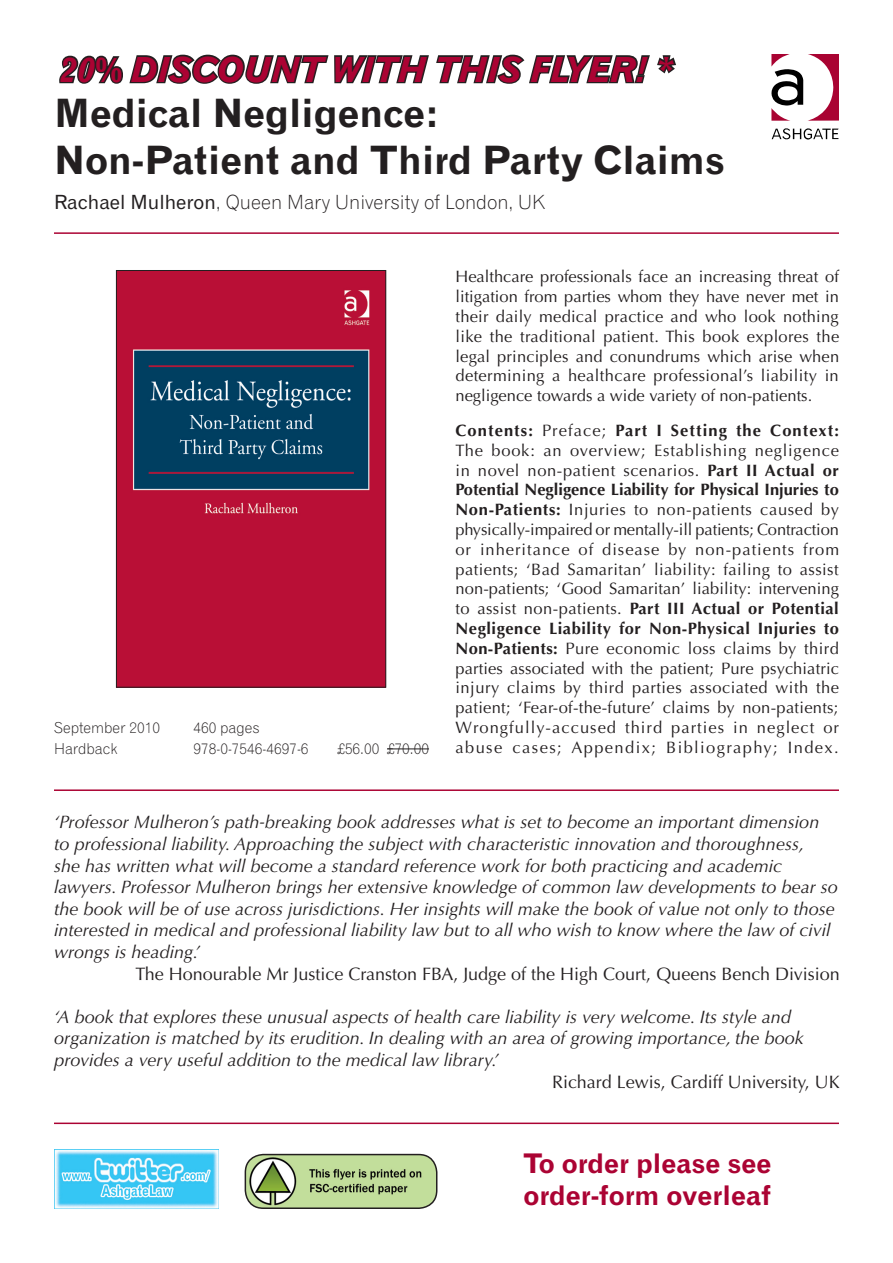
<style>
.page{position:relative;width:893px;height:1263px;background:#fff}
.page>*{position:absolute;margin:0;border:0;box-sizing:border-box;transform-origin:0 0}
.t1{font:39px/46.8px "Gothic 720 BT Bold B";color:#231f20}
.t2{font:34.5px "Gothic 720 BT Bold Italic B";color:#ab0333}
.Body_Text{font:27px/32.4px "Gothic 720 BT Bold B";color:#ab0333}
.Author{font:19.5px "Gothic 720 BT Light B";color:#231f20}
.Reviewer{font:italic 18px/21.6px "Optima";color:#231f20}
.Reviewer-2{font:18px "Optima";color:#231f20}
.Body_Text-2{font:16.5px/19.8px "Optima";letter-spacing:.035em;color:#231f20;text-align:justify}
.Biblio{font:15px "Gothic 720 BT Light B";color:#231f20}
.s1{font-family:"Gothic 720 BT Roman B"}
.s2{font-weight:700}
</style>
<div class="page">
<hr style="left:387px;top:748px;width:42px;height:1px;background:#231f20">
<img style="left:118px;top:272px;width:266px;height:413px">
<div style="left:116px;top:270px;width:270px;height:417px;border:1px solid #231f20"></div>
<svg style="left:59px;top:54px;width:617px;height:30px"></svg>
<img style="left:771px;top:54px;width:68px;height:86px">
<hr style="left:54px;top:232px;width:785px;height:2px;background:#ab0333">
<hr style="left:54px;top:789px;width:785px;height:2px;background:#ab0333">
<img style="left:245px;top:1154px;width:192px;height:54px;border-radius:18px">
<div style="left:245px;top:1154px;width:192px;height:55px;border:2px solid #231f20;border-radius:18px"></div>
<hr style="left:54px;top:1122px;width:785px;height:2px;background:#ab0333">
<img style="left:54px;top:1149px;width:164px;height:60px">
<p class="t2" style="left:61px;top:48px;width:615px">20% DISCOUNT WITH THIS FLYER! *</p>
<p class="t1" style="left:54px;top:89px;width:672px">Medical Negligence:<br>Non-Patient and Third Party Claims</p>
<p class="Author" style="left:54px;top:190px;width:493px"><span class="s1">Rachael Mulheron</span>, Queen Mary University of London, UK</p>
<p class="Biblio" style="left:54px;top:718px;width:107px">September 2010</p>
<p class="Biblio" style="left:194px;top:718px;width:68px">460 pages</p>
<p class="Biblio" style="left:54px;top:739px;width:65px">Hardback</p>
<p class="Biblio" style="left:194px;top:739px;width:117px">978-0-7546-4697-6</p>
<p class="Biblio" style="left:337px;top:739px;width:93px">£56.00 £70.00</p>
<p class="Body_Text-2" style="left:455px;top:267px;width:385px">Healthcare professionals face an increasing threat of litigation from parties whom they have never met in their daily medical practice and who look nothing like the traditional patient. This book explores the legal principles and conundrums which arise when determining a healthcare professional’s liability in negligence towards a wide variety of non-patients.</p>
<p class="Body_Text-2" style="left:455px;top:421px;width:385px"><span class="s2">Contents:</span> Preface; <span class="s2">Part I Setting the Context:<br></span>The book: an overview; Establishing negligence in novel non-patient scenarios. <span class="s2">Part II Actual or Potential Negligence Liability for Physical Injuries to Non-Patients:</span> Injuries to non-patients caused by physically-impaired or mentally-ill patients; Contraction or inheritance of disease by non-patients from patients; ‘Bad Samaritan’ liability: failing to assist non-patients; ‘Good Samaritan’ liability: intervening to assist non-patients. <span class="s2">Part III Actual or Potential Negligence Liability for Non-Physical Injuries to Non-Patients:</span> Pure economic loss claims by third parties associated with the patient; Pure psychiatric injury claims by third parties associated with the patient; ‘Fear-of-the-future’ claims by non-patients; Wrongfully-accused third parties in neglect or abuse cases; Appendix; Bibliography; Index.</p>
<p class="Reviewer" style="left:54px;top:811px;width:785px">‘Professor Mulheron’s path-breaking book addresses what is set to become an important dimension to professional liability. Approaching the subject with characteristic innovation and thoroughness,<br>she has written what will become a standard reference work for both practicing and academic lawyers. Professor Mulheron brings her extensive knowledge of common law developments to bear so the book will be of use across jurisdictions. Her insights will make the book of value not only to those interested in medical and professional liability law but to all who wish to know where the law of civil wrongs is heading.’</p>
<p class="Reviewer-2" style="left:136px;top:963px;width:706px">The Honourable Mr Justice Cranston FBA, Judge of the High Court, Queens Bench Division</p>
<p class="Reviewer" style="left:54px;top:1006px;width:751px">‘A book that explores these unusual aspects of health care liability is very welcome. Its style and organization is matched by its erudition. In dealing with an area of growing importance, the book provides a very useful addition to the medical law library.’</p>
<p class="Reviewer-2" style="left:552px;top:1071px;width:289px">Richard Lewis, Cardiff University, UK</p>
<p class="Body_Text" style="left:523px;top:1147px;width:250px">To order please see order-form overleaf</p>
</div>
